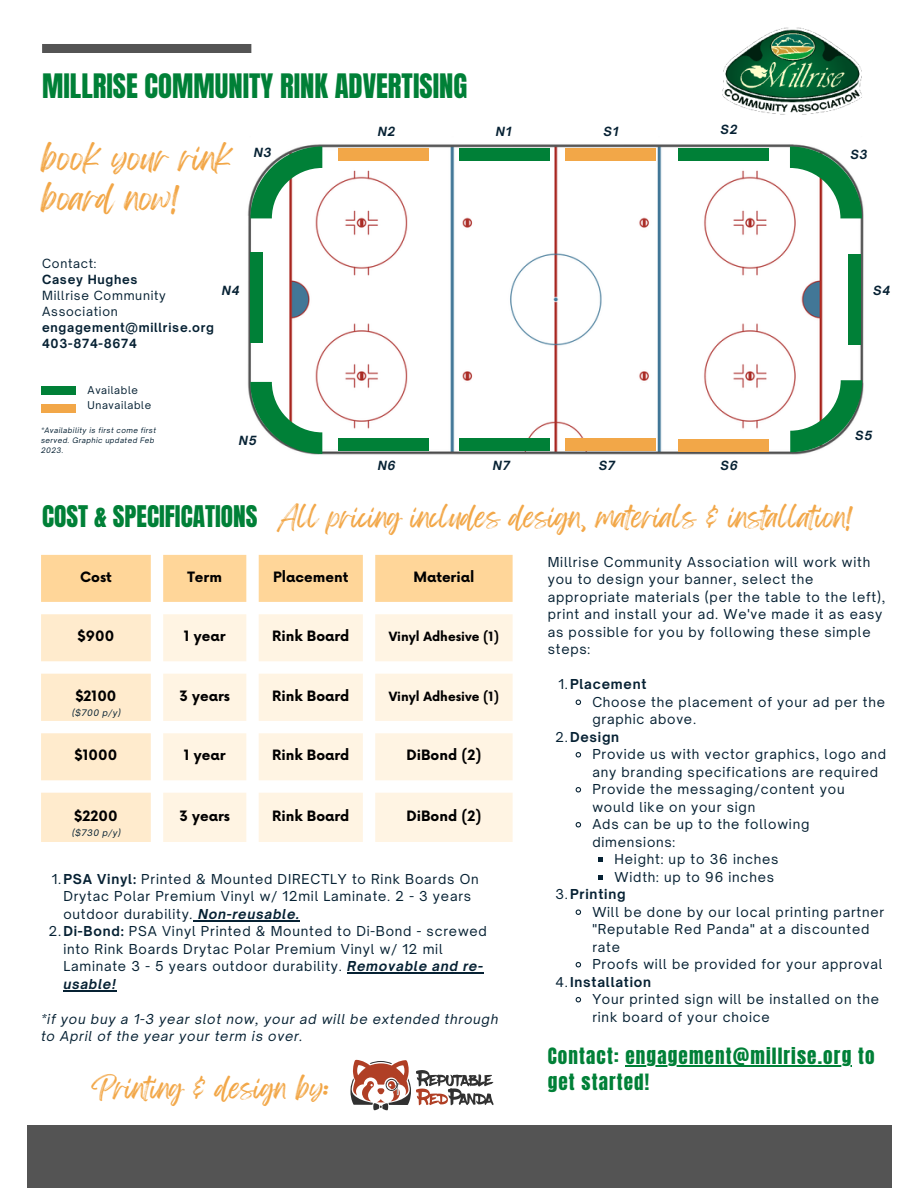
<style>
.page{position:relative;width:918px;height:1188px;background:#fff}
.page>*{position:absolute;margin:0;border:0;box-sizing:border-box;transform-origin:0 0}
.t1{font:29.4px/40.5px "Feeling Passionate";color:#f2a748}
.t2{font:28.65px "Anton";color:#008037}
.t3{font:25.35px "Anton";color:#008037}
.t4{font:24.9px "Feeling Passionate";color:#f2a748}
.t5{font:19.05px/26.2px "Anton";letter-spacing:.06em;color:#008037}
.t6{font:700 13.95px "Now";color:#000}
.t7{font:13.05px/17.5px "Open Sauce One";letter-spacing:.06em;color:#062133}
.t8{font:italic 13.05px/17.5px "Open Sauce One";letter-spacing:.06em;color:#062133}
.t9{font:700 13.05px "Open Sauce One";letter-spacing:.06em;color:#062133}
.t10{font:italic 700 13.05px "Open Sauce One";letter-spacing:.06em;color:#062133}
.t11{font:700 12.45px "Now";color:#000}
.t12{font:700 12.15px/16.2px "Open Sauce One";letter-spacing:.06em;color:#062133}
.t13{font:12.15px/16.2px "Open Sauce One";letter-spacing:.06em;color:#062133}
.t14{font:italic 700 12.15px "Open Sauce One";letter-spacing:.06em;color:#062133}
.t15{font:10.35px/14.1px "Open Sauce One";letter-spacing:.06em;color:#062133}
.t16{font:italic 8.55px "Open Sauce One";letter-spacing:.06em;color:#062133}
.t17{font:italic 7.2px/9.6px "Open Sauce One";letter-spacing:.06em;color:#062133}
.s1{font-weight:700}
.s2{font-style:italic}
.s3{font-weight:700;font-style:italic}
.s4{font-weight:400}
</style>
<div class="page">
<div style="left:27px;top:1126px;width:865px;height:62px;background:#545454"></div>
<div style="left:42px;top:44px;width:209px;height:9px;background:#545454"></div>
<img style="left:722px;top:27px;width:140px;height:88px">
<img style="left:247px;top:144px;width:617px;height:311px">
<div style="left:338px;top:148px;width:91px;height:13px;background:#f2a748"></div>
<div style="left:460px;top:148px;width:90px;height:13px;background:#008037"></div>
<div style="left:566px;top:148px;width:90px;height:13px;background:#f2a748"></div>
<div style="left:338px;top:438px;width:91px;height:13px;background:#008037"></div>
<div style="left:678px;top:148px;width:91px;height:13px;background:#008037"></div>
<div style="left:678px;top:439px;width:91px;height:13px;background:#f2a748"></div>
<div style="left:848px;top:254px;width:13px;height:91px;background:#008037"></div>
<div style="left:250px;top:253px;width:13px;height:90px;background:#008037"></div>
<svg style="left:790px;top:380px;width:72px;height:72px"></svg>
<svg style="left:790px;top:146px;width:72px;height:72px"></svg>
<svg style="left:250px;top:146px;width:72px;height:72px"></svg>
<svg style="left:250px;top:382px;width:72px;height:72px"></svg>
<div style="left:460px;top:438px;width:90px;height:13px;background:#008037"></div>
<div style="left:566px;top:438px;width:90px;height:13px;background:#f2a748"></div>
<svg style="left:575px;top:699px;width:7px;height:6px"></svg>
<svg style="left:575px;top:752px;width:7px;height:6px"></svg>
<svg style="left:575px;top:787px;width:7px;height:6px"></svg>
<svg style="left:575px;top:822px;width:7px;height:6px"></svg>
<svg style="left:598px;top:858px;width:4px;height:4px"></svg>
<svg style="left:598px;top:875px;width:4px;height:4px"></svg>
<svg style="left:575px;top:909px;width:7px;height:6px"></svg>
<svg style="left:575px;top:962px;width:7px;height:6px"></svg>
<svg style="left:575px;top:997px;width:7px;height:6px"></svg>
<hr style="left:625px;top:1065px;width:227px;height:1px;background:#008037">
<div style="left:41px;top:386px;width:35px;height:9px;background:#008037"></div>
<div style="left:41px;top:404px;width:35px;height:9px;background:#f2a748"></div>
<svg style="left:41px;top:555px;width:472px;height:47px;background:#ffd9a1"></svg>
<svg style="left:41px;top:614px;width:110px;height:228px"></svg>
<svg style="left:163px;top:614px;width:350px;height:228px;fill:#fff4e3"></svg>
<hr style="left:194px;top:920px;width:106px;height:1px;background:#062133">
<hr style="left:347px;top:973px;width:137px;height:1px;background:#062133">
<hr style="left:63px;top:990px;width:54px;height:1px;background:#062133">
<svg style="left:350px;top:1060px;width:144px;height:50px"></svg>
<h2 class="t2" style="left:42px;top:66px;width:427px">MILLRISE COMMUNITY RINK ADVERTISING</h2>
<h1 class="t1" style="left:42px;top:138px;width:192px">book your rink board now!</h1>
<p class="t14" style="left:254px;top:145px;width:19px">N3</p>
<p class="t13" style="left:42px;top:255px;width:56px">Contact:</p>
<p class="t12" style="left:42px;top:271px;width:97px">Casey Hughes</p>
<p class="t13" style="left:42px;top:287px;width:125px">Millrise Community<br>Association</p>
<p class="t12" style="left:42px;top:319px;width:173px">engagement@millrise.org<br>403-874-8674</p>
<p class="t14" style="left:222px;top:283px;width:19px">N4</p>
<p class="t15" style="left:88px;top:383px;width:65px">Available<br>Unavailable</p>
<p class="t17" style="left:41px;top:426px;width:117px">*Availability is first come first served. Graphic updated Feb<br>2023.</p>
<p class="t14" style="left:239px;top:433px;width:19px">N5</p>
<p class="t14" style="left:378px;top:124px;width:19px">N2</p>
<p class="t14" style="left:496px;top:124px;width:17px">N1</p>
<p class="t14" style="left:604px;top:124px;width:16px">S1</p>
<p class="t14" style="left:721px;top:122px;width:18px">S2</p>
<p class="t14" style="left:378px;top:458px;width:19px">N6</p>
<p class="t14" style="left:493px;top:458px;width:19px">N7</p>
<p class="t14" style="left:599px;top:458px;width:18px">S7</p>
<p class="t14" style="left:721px;top:458px;width:19px">S6</p>
<p class="t14" style="left:850px;top:147px;width:19px">S3</p>
<p class="t14" style="left:873px;top:283px;width:18px">S4</p>
<p class="t14" style="left:855px;top:428px;width:19px">S5</p>
<h3 class="t3" style="left:42px;top:499px;width:217px">COST &amp; SPECIFICATIONS</h3>
<h3 class="t4" style="left:278px;top:496px;width:576px">All pricing includes design, materials &amp; installation!</h3>
<p class="t6" style="left:80px;top:569px;width:33px">Cost</p>
<p class="t6" style="left:188px;top:569px;width:36px">Term</p>
<p class="t6" style="left:273px;top:569px;width:76px">Placement</p>
<p class="t6" style="left:413px;top:569px;width:62px">Material</p>
<p class="t6" style="left:78px;top:629px;width:38px">$900</p>
<p class="t6" style="left:184px;top:629px;width:43px">1 year</p>
<p class="t6" style="left:272px;top:629px;width:79px">Rink Board</p>
<p class="t11" style="left:389px;top:630px;width:112px">Vinyl Adhesive (1)</p>
<p class="t6" style="left:75px;top:688px;width:43px">$2100</p>
<p class="t6" style="left:180px;top:688px;width:52px">3 years</p>
<p class="t6" style="left:272px;top:688px;width:79px">Rink Board</p>
<p class="t11" style="left:389px;top:689px;width:112px">Vinyl Adhesive (1)</p>
<p class="t16" style="left:72px;top:707px;width:50px">($700 p/y)</p>
<p class="t6" style="left:75px;top:748px;width:44px">$1000</p>
<p class="t6" style="left:184px;top:748px;width:43px">1 year</p>
<p class="t6" style="left:272px;top:748px;width:79px">Rink Board</p>
<p class="t6" style="left:406px;top:748px;width:76px">DiBond (2)</p>
<p class="t6" style="left:74px;top:808px;width:45px">$2200</p>
<p class="t6" style="left:180px;top:808px;width:52px">3 years</p>
<p class="t6" style="left:272px;top:808px;width:79px">Rink Board</p>
<p class="t6" style="left:406px;top:808px;width:76px">DiBond (2)</p>
<p class="t16" style="left:72px;top:828px;width:50px">($730 p/y)</p>
<p class="t7" style="left:52px;top:870px;width:429px">1.<span class="s1">PSA Vinyl:</span> Printed &amp; Mounted DIRECTLY to Rink Boards On</p>
<p class="t7" style="left:63px;top:888px;width:409px">Drytac Polar Premium Vinyl w/ 12mil Laminate. 2 - 3 years</p>
<p class="t7" style="left:63px;top:905px;width:238px">outdoor durability<span class="s2">.</span> <span class="s3">Non-reusable.</span></p>
<p class="t7" style="left:49px;top:923px;width:440px">2.<span class="s1">Di-Bond:</span> PSA Vinyl Printed &amp; Mounted to Di-Bond - screwed</p>
<p class="t7" style="left:63px;top:940px;width:381px">into Rink Boards Drytac Polar Premium Vinyl w/ 12 mil</p>
<p class="t7" style="left:63px;top:958px;width:421px">Laminate 3 - 5 years outdoor durability. <span class="s3">Removable and re-</span></p>
<p class="t10" style="left:63px;top:976px;width:54px">usable!</p>
<p class="t8" style="left:41px;top:1010px;width:459px">*if you buy a 1-3 year slot now, your ad will be extended through to April of the year your term is over.</p>
<h3 class="t4" style="left:91px;top:1068px;width:239px">Printing &amp; design by:</h3>
<p class="t7" style="left:548px;top:553px;width:339px">Millrise Community Association will work with you to design your banner, select the appropriate materials (per the table to the left), print and install your ad. We've made it as easy as possible for you by following these simple steps:</p>
<p class="t9" style="left:558px;top:676px;width:90px"><span class="s4">1.</span>Placement</p>
<p class="t7" style="left:592px;top:693px;width:294px">Choose the placement of your ad per the</p>
<p class="t7" style="left:592px;top:710px;width:105px">graphic above.</p>
<p class="t9" style="left:556px;top:729px;width:65px"><span class="s4">2.</span>Design</p>
<p class="t7" style="left:592px;top:745px;width:295px">Provide us with vector graphics, logo and</p>
<p class="t7" style="left:592px;top:763px;width:287px">any branding specifications are required</p>
<p class="t7" style="left:592px;top:780px;width:254px">Provide the messaging/content you</p>
<p class="t7" style="left:592px;top:798px;width:164px">would like on your sign</p>
<p class="t7" style="left:592px;top:815px;width:219px">Ads can be up to the following</p>
<p class="t7" style="left:592px;top:833px;width:84px">dimensions:</p>
<p class="t7" style="left:615px;top:850px;width:165px">Height: up to 36 inches</p>
<p class="t7" style="left:615px;top:868px;width:161px">Width: up to 96 inches</p>
<p class="t9" style="left:555px;top:886px;width:72px"><span class="s4">3.</span>Printing</p>
<p class="t7" style="left:592px;top:903px;width:293px">Will be done by our local printing partner</p>
<p class="t7" style="left:592px;top:920px;width:279px">"Reputable Red Panda" at a discounted</p>
<p class="t7" style="left:592px;top:938px;width:29px">rate</p>
<p class="t7" style="left:592px;top:955px;width:292px">Proofs will be provided for your approval</p>
<p class="t9" style="left:555px;top:974px;width:97px"><span class="s4">4.</span>Installation</p>
<p class="t7" style="left:592px;top:990px;width:288px">Your printed sign will be installed on the</p>
<p class="t7" style="left:592px;top:1008px;width:179px">rink board of your choice</p>
<h3 class="t5" style="left:548px;top:1043px;width:328px">Contact: engagement@millrise.org to get started!</h3>
</div>
